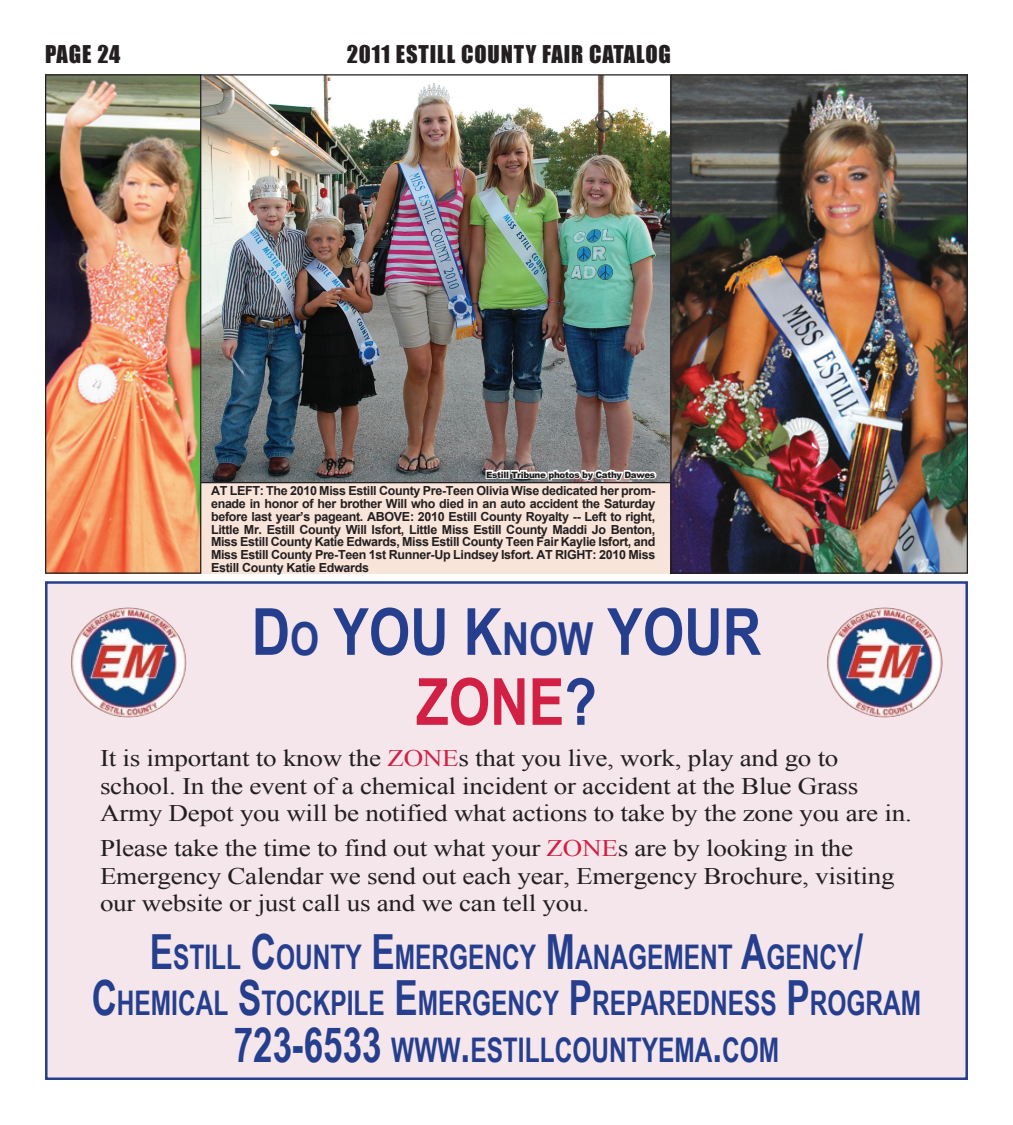
<style>
.page{position:relative;width:1013px;height:1125px;background:#fff}
.page>*{position:absolute;margin:0;border:0;box-sizing:border-box;transform-origin:0 0}
.t1{font:700 65px "Arial Narrow";color:#253f8e}
.t2{font:700 65px "Arial Narrow";color:#d12043}
.t3{font:700 33.88px "Arial Narrow";color:#253f8e;scale:.88 1}
.t4{font:23.75px/27.5px "Times New Roman";letter-spacing:-.01em;color:#231f20;scale:1.14 1}
.t5{font:22.5px "Impact";letter-spacing:.04em;color:#231f20}
.t6{font:700 12.5px/12.8px "Arial";letter-spacing:-.025em;color:#231f20;text-align:justify}
.t7{font:900 8.75px "Arial";letter-spacing:-.03em;color:#231f20}
.s1{font-size:45.5px}
.s2{color:#253f8e}
.s3{color:#d12043}
.s4{font-size:48.5px}
</style>
<div class="page">
<div style="left:45px;top:279px;width:923px;height:295px;background:#f9e4d9"></div>
<img style="left:201px;top:76px;width:469px;height:405px">
<div style="left:46px;top:582px;width:920px;height:497px;background:#f5e6ec"></div>
<img style="left:70px;top:608px;width:116px;height:110px;border-radius:50%">
<img style="left:826px;top:608px;width:116px;height:110px;border-radius:50%">
<img style="left:672px;top:76px;width:294px;height:496px">
<div style="left:670px;top:74px;width:298px;height:500px;border:1px solid #231f20"></div>
<img style="left:47px;top:76px;width:152px;height:496px">
<div style="left:45px;top:74px;width:156px;height:500px;border:1px solid #231f20"></div>
<svg style="left:484px;top:467px;width:174px;height:17px;background:#b4afaf"></svg>
<p class="t5" style="left:45px;top:37px;width:77px">PAGE 24</p>
<p class="t5" style="left:347px;top:37px;width:326px">2011 ESTILL COUNTY FAIR CATALOG</p>
<p class="t7" style="left:486px;top:468px;width:171px">Estill Tribune photos by Cathy Dawes</p>
<p class="t6" style="left:211px;top:485px;width:446px">AT LEFT: The 2010 Miss Estill County Pre-Teen Olivia Wise dedicated her prom&shy;enade in honor of her brother Will who died in an auto accident the Saturday before last year’s pageant. ABOVE: 2010 Estill County Royalty -- Left to right, Little Mr. Estill County Will Isfort, Little Miss Estill County Maddi Jo Benton, Miss Estill County Katie Edwards, Miss Estill County Teen Fair Kaylie Isfort, and Miss Estill County Pre-Teen 1st Runner-Up Lindsey Isfort. AT RIGHT: 2010 Miss Estill County Katie Edwards</p>
<p class="t1" style="left:252px;top:583px;width:511px">D<span class="s1">O</span> YOU K<span class="s1">NOW</span> YOUR</p>
<p class="t2" style="left:416px;top:653px;width:182px">ZON E<span class="s2">?</span></p>
<p class="t4" style="left:100px;top:744px;width:713px">It is important to know the <span class="s3">ZONE</span>s that you live, work, play and go to school. In the event of a chemical incident or accident at the Blue Grass<br>Army Depot you will be notified what actions to take by the zone you are in.</p>
<p class="t4" style="left:100px;top:834px;width:698px">Please take the time to find out what your <span class="s3">ZONE</span>s are by looking in the<br>Emergency Calendar we send out each year, Emergency Brochure, visiting our website or just call us and we can tell you.</p>
<p class="t3" style="left:150px;top:931px;width:812px"><span class="s4">E</span>STILL <span class="s4">C</span>OUNTY <span class="s4">E</span>MERGENCY <span class="s4">M</span>ANAGEMENT <span class="s4">A</span>GENCY<span class="s4">/</span></p>
<p class="t3" style="left:92px;top:978px;width:944px"><span class="s4">C</span>HEMICAL <span class="s4">S</span>TOCKPILE <span class="s4">E</span>MERGENCY <span class="s4">P</span>REPAREDNESS <span class="s4">P</span>ROGRAM</p>
<p class="t3" style="left:234px;top:1024px;width:621px"><span class="s4">723-6533</span> WWW<span class="s4">.</span>ESTILLCOUNTYEMA<span class="s4">.</span>COM</p>
</div>
